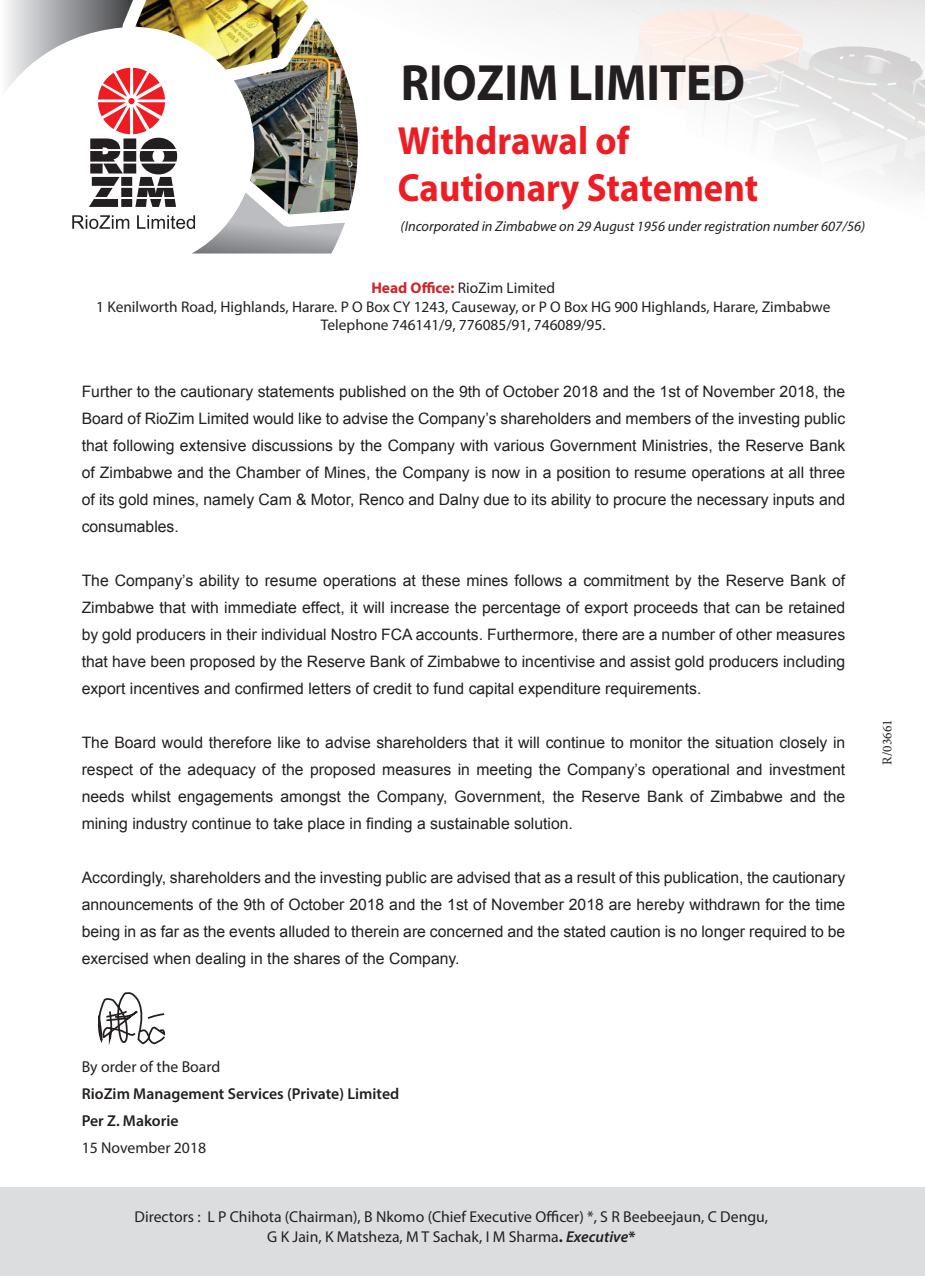
<style>
.page{position:relative;width:925px;height:1276px;background:#fff}
.page>*{position:absolute;margin:0;border:0;box-sizing:border-box;transform-origin:0 0}
.t1{font:700 51.3px "Myriad Pro";color:#231f20;scale:.93 1}
.t2{font:700 39.38px/47.2px "Myriad Pro";color:#ee1d23;scale:.93 1}
.t3{font:15.75px/27px "Arial";color:#231f20;text-align:justify}
.t4{font:15.75px "Myriad Pro";color:#231f20}
.t5{font:600 15.75px "Myriad Pro";color:#231f20}
.t6{font:15.3px "Myriad Pro";color:#231f20}
.t7{font:italic 14.4px "Myriad Pro";color:#231f20}
.t8{font:13.5px "Minion Pro";color:#231f20}
.s1{font-weight:700;color:#d1232a}
.s2{font-weight:700}
.s3{font-weight:600;font-style:italic}
</style>
<div class="page">
<img style="left:476px;top:0;width:449px;height:191px">
<svg style="left:7px;top:0;width:338px;height:253px"></svg>
<img style="left:135px;top:0;width:173px;height:70px">
<img style="left:234px;top:18px;width:124px;height:196px">
<div style="left:0;top:1188px;width:925px;height:88px;background:#dcdddf"></div>
<svg style="left:97px;top:992px;width:69px;height:53px"></svg>
<p class="t1" style="left:401px;top:50px;width:372px">RIOZIM LIMITED</p>
<p class="t2" style="left:398px;top:115px;width:389px">Withdrawal of<br>Cautionary Statement</p>
<p class="t7" style="left:401px;top:218px;width:466px">(Incorporated in Zimbabwe on 29 August 1956 under registration number 607/56)</p>
<p class="t6" style="left:371px;top:279px;width:185px"><span class="s1">Head Office:</span> RioZim Limited</p>
<p class="t6" style="left:96px;top:297px;width:736px">1 Kenilworth Road, Highlands, Harare. P O Box CY 1243, Causeway, or P O Box HG 900 Highlands, Harare, Zimbabwe</p>
<p class="t6" style="left:321px;top:316px;width:286px">Telephone 746141/9, 776085/91, 746089/95.</p>
<p class="t3" style="left:82px;top:378px;width:765px">Further to the cautionary statements published on the 9th of October 2018 and the 1st of November 2018, the Board of RioZim Limited would like to advise the Company’s shareholders and members of the investing public that following extensive discussions by the Company with various Government Ministries, the Reserve Bank of Zimbabwe and the Chamber of Mines, the Company is now in a position to resume operations at all three of its gold mines, namely Cam &amp; Motor, Renco and Dalny due to its ability to procure the necessary inputs and consumables.</p>
<p class="t3" style="left:82px;top:567px;width:765px">The Company’s ability to resume operations at these mines follows a commitment by the Reserve Bank of Zimbabwe that with immediate effect, it will increase the percentage of export proceeds that can be retained by gold producers in their individual Nostro FCA accounts. Furthermore, there are a number of other measures that have been proposed by the Reserve Bank of Zimbabwe to incentivise and assist gold producers including export incentives and confirmed letters of credit to fund capital expenditure requirements.</p>
<p class="t3" style="left:82px;top:729px;width:765px">The Board would therefore like to advise shareholders that it will continue to monitor the situation closely in respect of the adequacy of the proposed measures in meeting the Company’s operational and investment needs whilst engagements amongst the Company, Government, the Reserve Bank of Zimbabwe and the mining industry continue to take place in finding a sustainable solution.</p>
<p class="t3" style="left:82px;top:864px;width:765px">Accordingly, shareholders and the investing public are advised that as a result of this publication, the cautionary announcements of the 9th of October 2018 and the 1st of November 2018 are hereby withdrawn for the time being in as far as the events alluded to therein are concerned and the stated caution is no longer required to be exercised when dealing in the shares of the Company.</p>
<p class="t8" style="left:878px;top:764px;width:47px;rotate:-90deg">R/03661</p>
<p class="t4" style="left:82px;top:1056px;width:140px">By order of the Board</p>
<p class="t5" style="left:82px;top:1083px;width:319px">RioZim Management Services (Private) Limited</p>
<p class="t5" style="left:82px;top:1110px;width:98px">Per Z. Makorie</p>
<p class="t4" style="left:82px;top:1137px;width:126px">15 November 2018</p>
<p class="t4" style="left:135px;top:1206px;width:635px">Directors : L P Chihota (Chairman), B Nkomo (Chief Executive Officer) *, S R Beebeejaun, C Dengu,</p>
<p class="t4" style="left:267px;top:1226px;width:370px">G K Jain, K Matsheza, M T Sachak, I M Sharma<span class="s2">.</span> <span class="s3">Executive</span><span class="s2">*</span></p>
</div>
